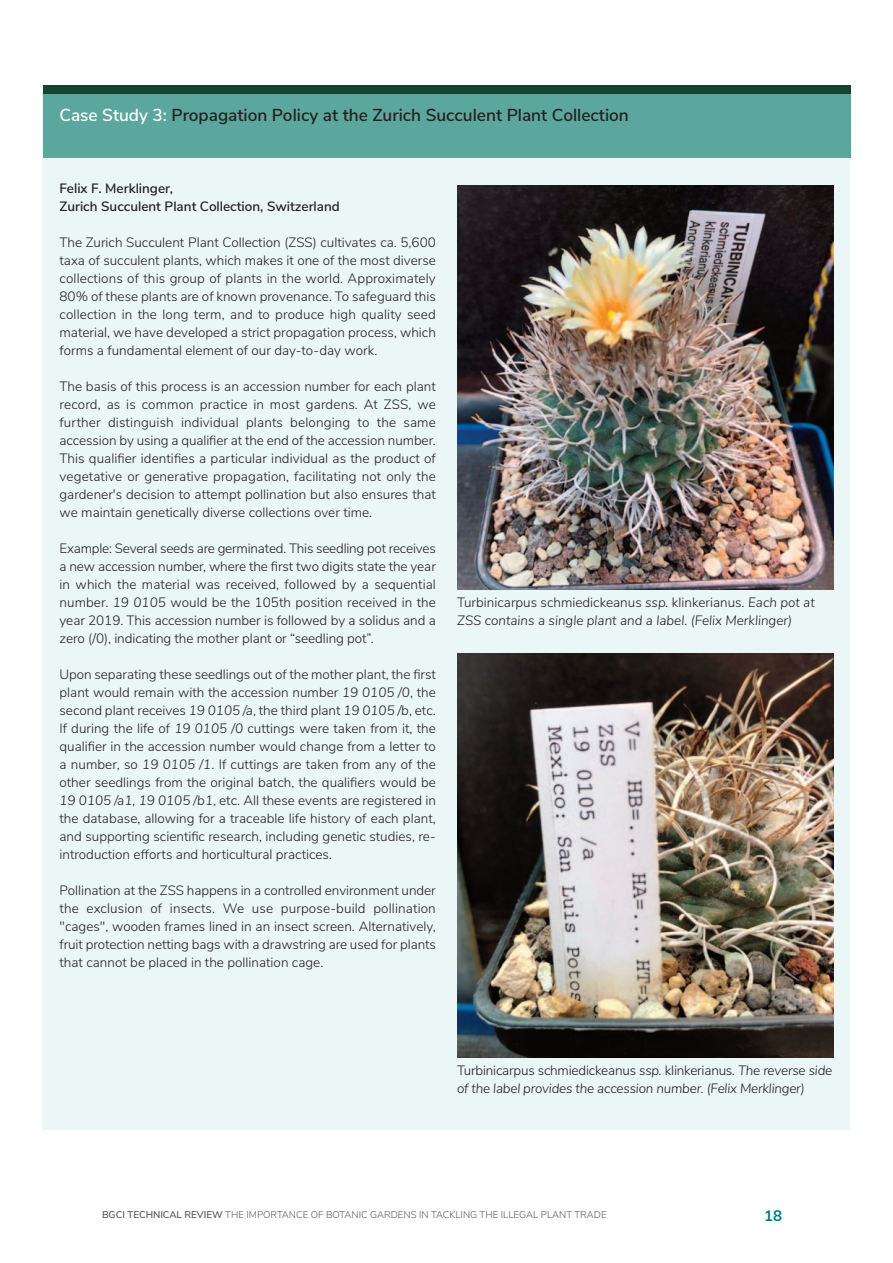
<style>
.page{position:relative;width:893px;height:1263px;background:#fff}
.page>*{position:absolute;margin:0;border:0;box-sizing:border-box;transform-origin:0 0}
.t1{font:600 17.25px "Nunito Sans";color:#231f20}
.t2{font:700 15px "Muli";color:#007e7a}
.t3{font:300 13.5px/18px "Nunito Sans";color:#231f20;text-align:justify}
.t4{font:italic 300 13.5px/18px "Nunito Sans";letter-spacing:-.015em;color:#231f20}
.t5{font:600 13.5px "Nunito Sans";color:#231f20}
.t6{font:300 9.75px "Nunito Sans";color:#57585a}
.s1{color:#fff}
.s2{font-style:italic}
.s3{font-style:normal}
.s4{font-weight:600}
</style>
<div class="page">
<div style="left:43px;top:589px;width:807px;height:540px;background:#ebf6f6"></div>
<div style="left:43px;top:85px;width:807px;height:522px;background:#ebf6f6"></div>
<div style="left:43px;top:85px;width:807px;height:72px;background:#5ca79d"></div>
<img style="left:457px;top:185px;width:376px;height:404px">
<img style="left:457px;top:653px;width:376px;height:404px">
<div style="left:43px;top:85px;width:807px;height:9px;background:#154231"></div>
<p class="t1" style="left:60px;top:109px;width:571px"><span class="s1">Case Study 3:</span> Propagation Policy at the Zurich Succulent Plant Collection</p>
<p class="t5" style="left:60px;top:184px;width:115px">Felix F. Merklinger,</p>
<p class="t5" style="left:60px;top:202px;width:282px">Zurich Succulent Plant Collection, Switzerland</p>
<p class="t3" style="left:60px;top:235px;width:378px">The Zurich Succulent Plant Collection (ZSS) cultivates ca. 5,600 taxa of succulent plants, which makes it one of the most diverse collections of this group of plants in the world. Approximately 80% of these plants are of known provenance. To safeguard this collection in the long term, and to produce high quality seed material, we have developed a strict propagation process, which forms a fundamental element of our day-to-day work.</p>
<p class="t3" style="left:60px;top:379px;width:378px">The basis of this process is an accession number for each plant record, as is common practice in most gardens. At ZSS, we further distinguish individual plants belonging to the same accession by using a qualifier at the end of the accession number.<br>This qualifier identifies a particular individual as the product of vegetative or generative propagation, facilitating not only the gardener's decision to attempt pollination but also ensures that we maintain genetically diverse collections over time.</p>
<p class="t3" style="left:60px;top:541px;width:378px">Example: Several seeds are germinated. This seedling pot receives a new accession number, where the first two digits state the year in which the material was received, followed by a sequential number. <span class="s2">19 0105</span> would be the 105th position received in the year 2019. This accession number is followed by a solidus and a zero (/0), indicating the mother plant or “seedling pot”.</p>
<p class="t3" style="left:60px;top:667px;width:378px">Upon separating these seedlings out of the mother plant, the first plant would remain with the accession number <span class="s2">19 0105 /0</span>, the second plant receives <span class="s2">19 0105 /a</span>, the third plant <span class="s2">19 0105 /b</span>, etc.</p>
<p class="t3" style="left:60px;top:721px;width:378px">If during the life of <span class="s2">19 0105 /0</span> cuttings were taken from it, the qualifier in the accession number would change from a letter to a number, so <span class="s2">19 0105 /1</span>. If cuttings are taken from any of the other seedlings from the original batch, the qualifiers would be <span class="s2">19 0105 /a1, 19 0105 /b1</span>, etc. All these events are registered in the database, allowing for a traceable life history of each plant, and supporting scientific research, including genetic studies, re&shy;introduction efforts and horticultural practices.</p>
<p class="t3" style="left:60px;top:883px;width:378px">Pollination at the ZSS happens in a controlled environment under the exclusion of insects. We use purpose-build pollination "cages", wooden frames lined in an insect screen. Alternatively, fruit protection netting bags with a drawstring are used for plants that cannot be placed in the pollination cage.</p>
<p class="t4" style="left:457px;top:595px;width:359px"><span class="s3">Turbinicarpus schmiedickeanus</span> ssp. <span class="s3">klinkerianus</span>. Each pot at<br>ZSS contains a single plant and a label. (Felix Merklinger)</p>
<p class="t4" style="left:457px;top:1063px;width:377px"><span class="s3">Turbinicarpus schmiedickeanus</span> ssp. <span class="s3">klinkerianus</span>. The reverse side of the label provides the accession number. (Felix Merklinger)</p>
<p class="t6" style="left:102px;top:1211px;width:506px"><span class="s4">BGCI TECHNICAL REVIEW</span> THE IMPORTANCE OF BOTANIC GARDENS IN TACKLING THE ILLEGAL PLANT TRADE</p>
<p class="t2" style="left:764px;top:1210px;width:20px">18</p>
</div>
